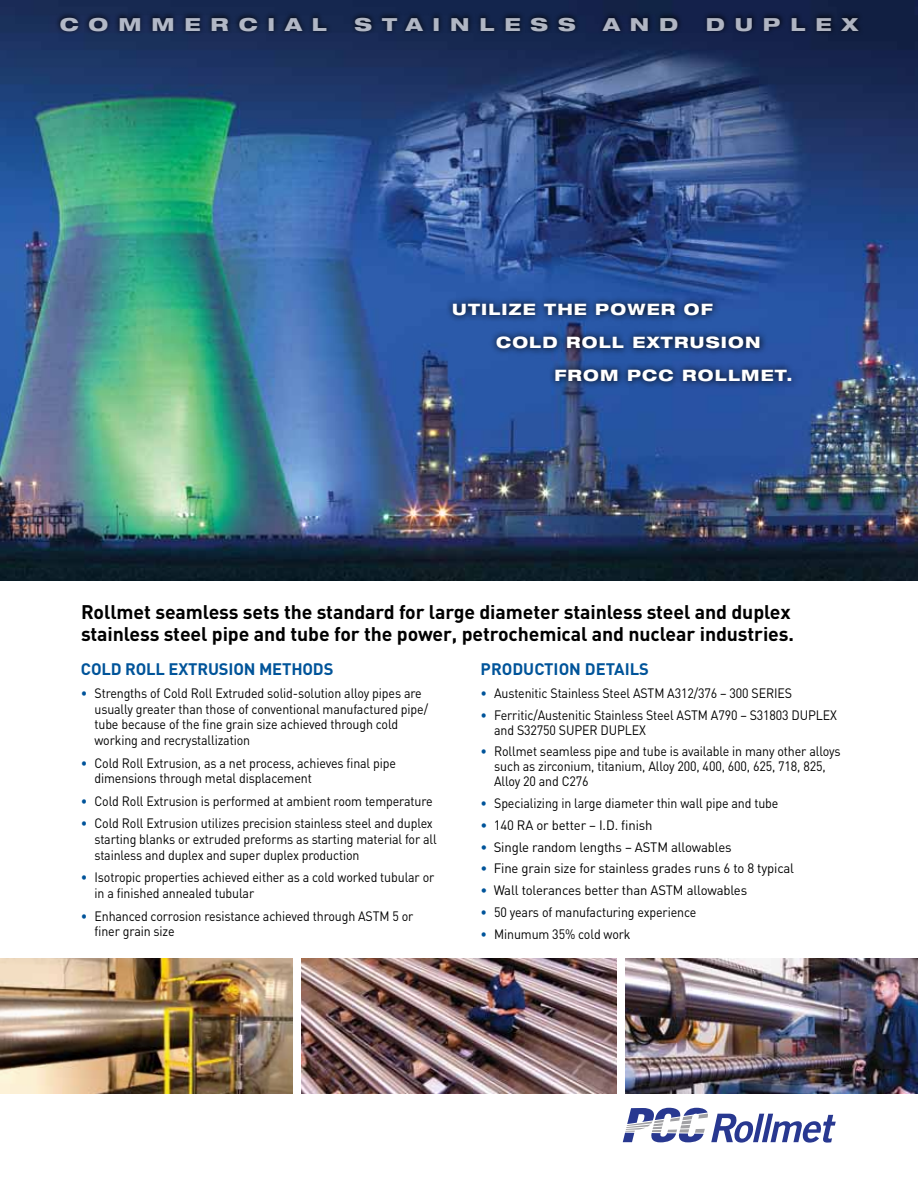
<style>
.page{position:relative;width:918px;height:1188px;background:#fff}
.page>*{position:absolute;margin:0;border:0;box-sizing:border-box;transform-origin:0 0}
.t1{font:700 19.5px/22.5px "DIN";letter-spacing:-.005em;color:#000}
.t2{font:800 expanded 18px "Helvetica Neue";letter-spacing:.5em;color:#fff;scale:1.1 1}
.t3{font:700 16.5px "DIN";color:#00549a}
.t4{font:800 expanded 15.75px "Helvetica Neue";letter-spacing:.075em;color:#fff}
.t5{font:13.5px/15.8px "DIN";letter-spacing:-.01em;color:#000;scale:.92 1}
.t6{font:13.5px "DIN";letter-spacing:-.01em;color:#000}
.s1{color:#00549a}
</style>
<div class="page">
<img style="left:0;top:0;width:918px;height:580px">
<svg style="left:55px;top:11px;width:808px;height:25px;background:#111f41"></svg>
<svg style="left:623px;top:1108px;width:213px;height:35px"></svg>
<svg style="left:446px;top:297px;width:353px;height:92px;background:#234a8e"></svg>
<img style="left:0;top:958px;width:293px;height:136px">
<img style="left:302px;top:958px;width:315px;height:136px">
<img style="left:626px;top:958px;width:292px;height:136px">
<h2 class="t2" style="left:60px;top:13px;width:245px">COMMERCIAL</h2>
<h2 class="t2" style="left:355px;top:13px;width:182px">STAINLESS</h2>
<h2 class="t2" style="left:603px;top:13px;width:70px">AND</h2>
<h2 class="t2" style="left:706px;top:13px;width:140px">DUPLEX</h2>
<p class="t4" style="left:452px;top:300px;width:262px">UTILIZE THE POWER OF</p>
<p class="t4" style="left:496px;top:333px;width:266px">COLD ROLL EXTRUSION</p>
<p class="t4" style="left:554px;top:366px;width:240px">FROM PCC ROLLMET.</p>
<h1 class="t1" style="left:81px;top:600px;width:715px">Rollmet seamless sets the standard for large diameter stainless steel and duplex stainless steel pipe and tube for the power, petrochemical and nuclear industries.</h1>
<p class="t3" style="left:81px;top:658px;width:66px">Cold ROLL</p>
<p class="t3" style="left:169px;top:658px;width:50px">EXTRUSION</p>
<p class="t3" style="left:259px;top:658px;width:55px">METHODS</p>
<p class="t3" style="left:481px;top:658px;width:170px">Production Details</p>
<p class="t5" style="left:481px;top:685px;width:340px"><span class="s1">•</span> Austenitic Stainless Steel ASTM A312/376 – 300 SERIES</p>
<p class="t5" style="left:494px;top:707px;width:374px;line-height:15px;text-indent:-14px"><span class="s1">•</span> Ferritic/Austenitic Stainless Steel ASTM A790 – S31803 DUPLEX and S32750 SUPER DUPLEX</p>
<p class="t5" style="left:494px;top:744px;width:378px;line-height:15px;text-indent:-14px"><span class="s1">•</span> Rollmet seamless pipe and tube is available in many other alloys such as zirconium, titanium, Alloy 200, 400, 600, 625, 718, 825,<br>Alloy 20 and C276</p>
<p class="t5" style="left:481px;top:795px;width:325px"><span class="s1">•</span> Specializing in large diameter thin wall pipe and tube</p>
<p class="t6" style="left:481px;top:817px;width:173px"><span class="s1">•</span> 140 RA or better – I.D. finish</p>
<p class="t6" style="left:481px;top:838px;width:252px"><span class="s1">•</span> Single random lengths – ASTM allowables</p>
<p class="t6" style="left:481px;top:860px;width:315px"><span class="s1">•</span> Fine grain size for stainless grades runs 6 to 8 typical</p>
<p class="t6" style="left:481px;top:882px;width:268px"><span class="s1">•</span> Wall tolerances better than ASTM allowables</p>
<p class="t5" style="left:481px;top:904px;width:236px"><span class="s1">•</span> 50 years of manufacturing experience</p>
<p class="t5" style="left:481px;top:926px;width:165px"><span class="s1">•</span> Minumum 35% cold work</p>
<p class="t5" style="left:94px;top:685px;width:364px;text-indent:-14px"><span class="s1">•</span> Strengths of Cold Roll Extruded solid-solution alloy pipes are usually greater than those of conventional manufactured pipe/ tube because of the fine grain size achieved through cold working and recrystallization</p>
<p class="t5" style="left:94px;top:755px;width:329px;text-indent:-14px"><span class="s1">•</span> Cold Roll Extrusion, as a net process, achieves final pipe dimensions through metal displacement</p>
<p class="t5" style="left:81px;top:793px;width:384px"><span class="s1">•</span> Cold Roll Extrusion is performed at ambient room temperature</p>
<p class="t5" style="left:94px;top:815px;width:374px;text-indent:-14px"><span class="s1">•</span> Cold Roll Extrusion utilizes precision stainless steel and duplex starting blanks or extruded preforms as starting material for all stainless and duplex and super duplex production</p>
<p class="t5" style="left:94px;top:869px;width:371px;text-indent:-14px"><span class="s1">•</span> Isotropic properties achieved either as a cold worked tubular or in a finished annealed tubular</p>
<p class="t5" style="left:94px;top:908px;width:348px;text-indent:-14px"><span class="s1">•</span> Enhanced corrosion resistance achieved through ASTM 5 or finer grain size</p>
</div>
